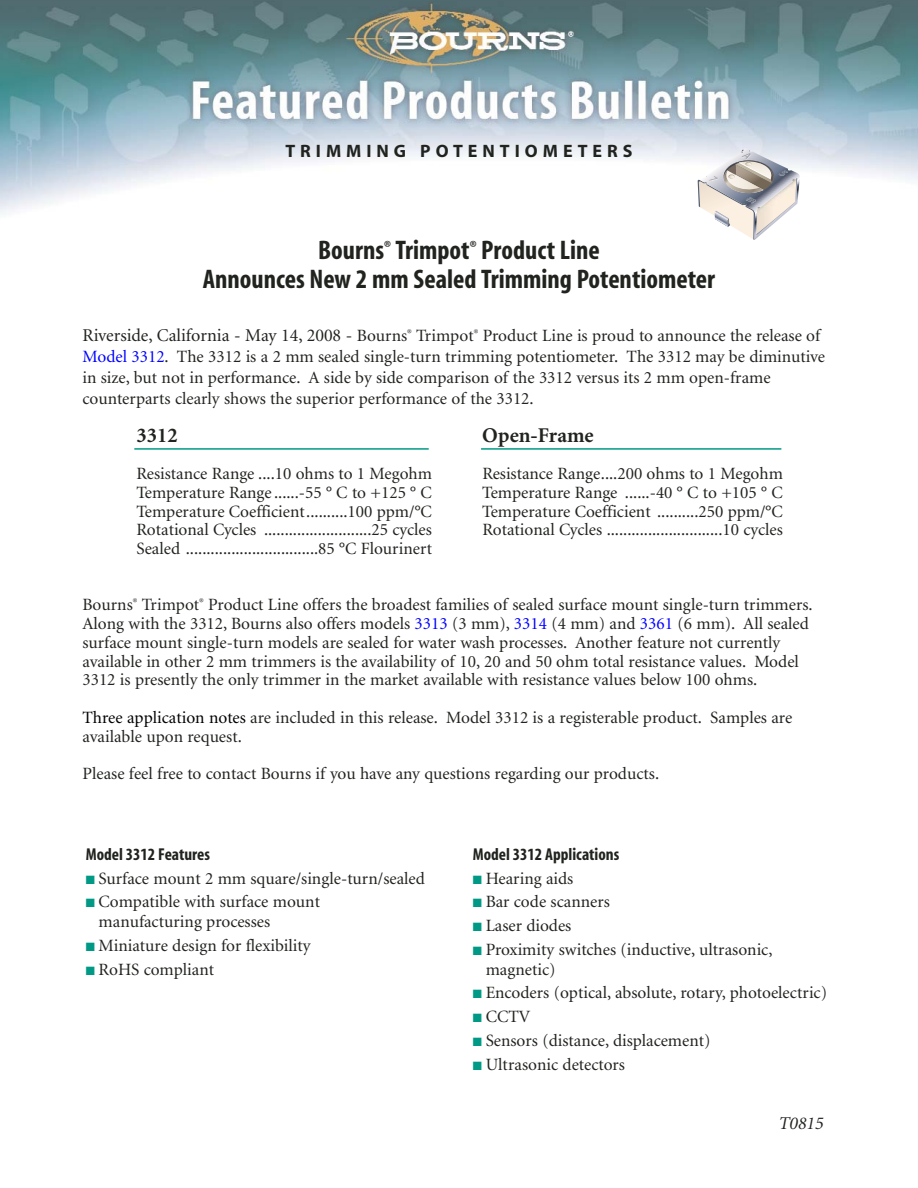
<style>
.page{position:relative;width:918px;height:1188px;background:#fff}
.page>*{position:absolute;margin:0;border:0;box-sizing:border-box;transform-origin:0 0}
.t1{font:700 condensed 27px/28.5px "Myriad";color:#20231e;text-align:center}
.t2{font:700 21px "Minion";color:#20231e}
.t3{font:700 18px "Myriad Pro";letter-spacing:.275em;color:#20231e}
.t4{font:italic 18px "Minion";color:#20231e}
.t5{font:17.25px/18.8px "Minion";color:#20231e}
.t6{font:700 condensed 17.25px "Myriad";color:#20231e}
.s1{font-size:18px}
.s2{color:#00f}
.s3{color:#000}
.s4{color:#009985}
</style>
<div class="page">
<img style="left:0;top:0;width:918px;height:215px">
<svg style="left:698px;top:148px;width:102px;height:92px"></svg>
<hr style="left:134px;top:448px;width:295px;height:2px;background:#009985">
<hr style="left:481px;top:448px;width:300px;height:2px;background:#009985">
<p class="t3" style="left:285px;top:144px;width:349px">TRIMMING POTENTIOMETERS</p>
<h1 class="t1" style="left:203px;top:238px;width:514px">Bourns<sup>®</sup> Trimpot<sup>®</sup> Product Line<br>Announces New 2 mm Sealed Trimming Potentiometer</h1>
<p class="t5" style="left:82px;top:327px;width:744px;line-height:21px"><span class="s1">Riverside, California - May 14, 2008 -</span> Bourns<sup>®</sup> Trimpot<sup>®</sup> Product Line is proud to announce the release of <span class="s2">Model 3312</span>. The 3312 is a 2 mm sealed single-turn trimming potentiometer. The 3312 may be diminutive in size, but not in performance. A side by side comparison of the 3312 versus its 2 mm open-frame counterparts clearly shows the superior performance of the 3312.</p>
<p class="t2" style="left:136px;top:427px;width:43px">3312</p>
<p class="t2" style="left:482px;top:427px;width:113px">Open-Frame</p>
<p class="t5" style="left:136px;top:466px;width:297px">Resistance Range ....10 ohms to 1 Megohm</p>
<p class="t5" style="left:482px;top:466px;width:302px">Resistance Range....200 ohms to 1 Megohm</p>
<p class="t5" style="left:136px;top:485px;width:297px">Temperature Range ......-55 ° C to +125 ° C</p>
<p class="t5" style="left:482px;top:485px;width:302px">Temperature Range ......-40 ° C to +105 ° C</p>
<p class="t5" style="left:136px;top:503px;width:297px">Temperature Coefficient..........100 ppm/°C</p>
<p class="t5" style="left:482px;top:503px;width:302px">Temperature Coefficient ..........250 ppm/°C</p>
<p class="t5" style="left:136px;top:522px;width:297px">Rotational Cycles ..........................25 cycles</p>
<p class="t5" style="left:482px;top:522px;width:302px">Rotational Cycles ............................10 cycles</p>
<p class="t5" style="left:136px;top:541px;width:297px">Sealed ................................85 °C Flourinert</p>
<p class="t5" style="left:82px;top:597px;width:732px">Bourns<sup>®</sup> Trimpot<sup>®</sup> Product Line offers the broadest families of sealed surface mount single-turn trimmers.<br>Along with the 3312, Bourns also offers models <span class="s2">3313</span> (3 mm), <span class="s2">3314</span> (4 mm) and <span class="s2">3361</span> (6 mm). All sealed surface mount single-turn models are sealed for water wash processes. Another feature not currently available in other 2 mm trimmers is the availability of 10, 20 and 50 ohm total resistance values. Model 3312 is presently the only trimmer in the market available with resistance values below 100 ohms.</p>
<p class="t5" style="left:82px;top:710px;width:711px"><span class="s3">Three application notes</span> are included in this release. Model 3312 is a registerable product. Samples are available upon request.</p>
<p class="t5" style="left:82px;top:766px;width:578px">Please feel free to contact Bourns if you have any questions regarding our products.</p>
<p class="t6" style="left:86px;top:848px;width:126px">Model 3312 Features</p>
<p class="t5" style="left:86px;top:870px;width:341px"><span class="s4">■</span> Surface mount 2 mm square/single-turn/sealed</p>
<p class="t5" style="left:99px;top:894px;width:223px;line-height:19.5px;text-indent:-13px"><span class="s4">■</span> Compatible with surface mount manufacturing processes</p>
<p class="t5" style="left:86px;top:937px;width:227px"><span class="s4">■</span> Miniature design for flexibility</p>
<p class="t5" style="left:86px;top:961px;width:130px"><span class="s4">■</span> RoHS compliant</p>
<p class="t6" style="left:473px;top:848px;width:148px">Model 3312 Applications</p>
<p class="t5" style="left:473px;top:870px;width:102px"><span class="s4">■</span> Hearing aids</p>
<p class="t5" style="left:473px;top:894px;width:139px"><span class="s4">■</span> Bar code scanners</p>
<p class="t5" style="left:473px;top:918px;width:100px"><span class="s4">■</span> Laser diodes</p>
<p class="t5" style="left:486px;top:941px;width:288px;line-height:19.5px;text-indent:-13px"><span class="s4">■</span> Proximity switches (inductive, ultrasonic, magnetic)</p>
<p class="t5" style="left:473px;top:985px;width:356px"><span class="s4">■</span> Encoders (optical, absolute, rotary, photoelectric)</p>
<p class="t5" style="left:473px;top:1009px;width:59px"><span class="s4">■</span> CCTV</p>
<p class="t5" style="left:473px;top:1033px;width:239px"><span class="s4">■</span> Sensors (distance, displacement)</p>
<p class="t5" style="left:473px;top:1056px;width:154px"><span class="s4">■</span> Ultrasonic detectors</p>
<p class="t4" style="left:779px;top:1116px;width:46px">T0815</p>
</div>
